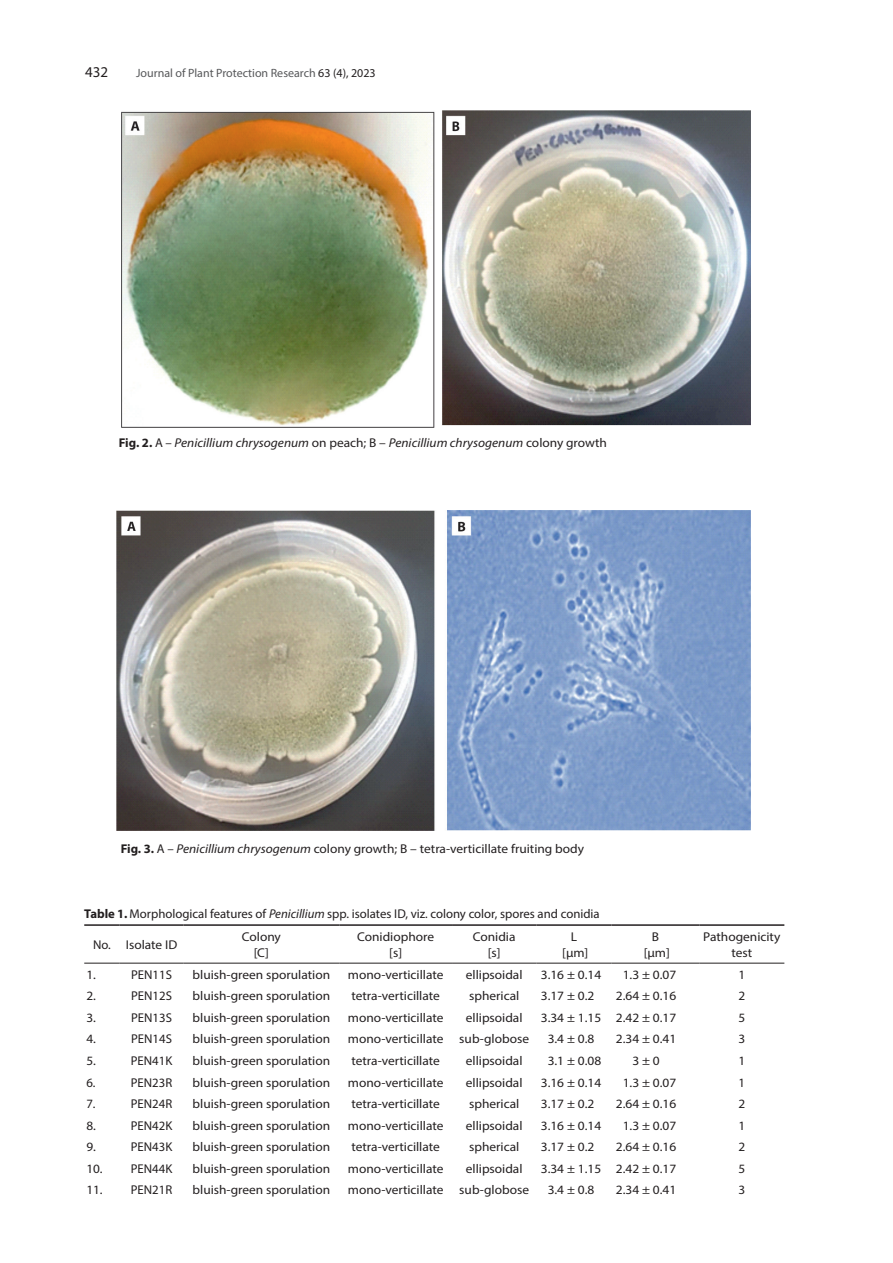
<style>
.page{position:relative;width:893px;height:1263px;background:#fff}
.page>*{position:absolute;margin:0;border:0;box-sizing:border-box;transform-origin:0 0}
.t1{font:15px "Myriad Pro";color:#231f20}
._00_Tabela{font:12.75px/16.5px "Myriad Pro";color:#231f20;text-align:center;scale:1.05 1}
._00_Tabela-2{font:12.75px "Myriad Pro";color:#231f20}
._00_Podpis{font:12.75px "Myriad Pro";color:#231f20}
._00_Podpis-2{font:italic 12.75px "Myriad Pro";color:#231f20;scale:1.05 1}
._00_Tabela-3{font:12.75px "Myriad Pro";color:#231f20;scale:1.04 1}
.t2{font:12px "Myriad Pro";color:#57585a}
.s1{color:#231f20}
.s2{font-weight:700;font-style:normal}
.s3{font-style:normal}
.s4{font-weight:700}
.s5{font-style:italic}
</style>
<div class="page">
<img style="left:122px;top:111px;width:628px;height:316px">
<img style="left:116px;top:511px;width:634px;height:319px">
<hr style="left:84px;top:924px;width:36px;height:2px;background:#231f20">
<hr style="left:120px;top:924px;width:63px;height:2px;background:#231f20">
<hr style="left:183px;top:924px;width:156px;height:2px;background:#231f20">
<hr style="left:339px;top:924px;width:113px;height:2px;background:#231f20">
<hr style="left:452px;top:924px;width:84px;height:2px;background:#231f20">
<hr style="left:536px;top:924px;width:75px;height:2px;background:#231f20">
<hr style="left:611px;top:924px;width:88px;height:2px;background:#231f20">
<hr style="left:699px;top:924px;width:85px;height:2px;background:#231f20">
<hr style="left:84px;top:963px;width:36px;height:1px;background:#231f20">
<hr style="left:120px;top:963px;width:63px;height:1px;background:#231f20">
<hr style="left:183px;top:963px;width:156px;height:1px;background:#231f20">
<hr style="left:339px;top:963px;width:113px;height:1px;background:#231f20">
<hr style="left:452px;top:963px;width:84px;height:1px;background:#231f20">
<hr style="left:536px;top:963px;width:75px;height:1px;background:#231f20">
<hr style="left:611px;top:963px;width:88px;height:1px;background:#231f20">
<hr style="left:699px;top:963px;width:85px;height:1px;background:#231f20">
<p class="t1" style="left:85px;top:63px;width:25px">432</p>
<p class="t2" style="left:136px;top:66px;width:241px">Journal of Plant Protection Research <span class="s1">63 (4), 2023</span></p>
<p class="_00_Podpis-2" style="left:119px;top:435px;width:466px"><span class="s2">Fig. 2.</span> <span class="s3">A –</span> Penicillium chrysogenum <span class="s3">on peach; B –</span> Penicillium chrysogenum <span class="s3">colony growth</span></p>
<p class="_00_Podpis" style="left:121px;top:841px;width:465px"><span class="s4">Fig. 3.</span> A – <span class="s5">Penicillium chrysogenum</span> colony growth; B – tetra-verticillate fruiting body</p>
<p class="_00_Tabela-2" style="left:84px;top:906px;width:517px"><span class="s4">Table 1.</span> Morphological features of <span class="s5">Penicillium</span> spp. isolates ID, viz<span class="s5">.</span> colony color, spores and conidia</p>
<p class="_00_Tabela-2" style="left:93px;top:937px;width:19px">No.</p>
<p class="_00_Tabela" style="left:126px;top:936px;width:50px">Isolate ID</p>
<p class="_00_Tabela" style="left:242px;top:928px;width:39px">Colony [C]</p>
<p class="_00_Tabela" style="left:357px;top:928px;width:75px">Conidiophore [s]</p>
<p class="_00_Tabela" style="left:473px;top:928px;width:42px">Conidia [s]</p>
<p class="_00_Tabela" style="left:562px;top:928px;width:26px">L [µm]</p>
<p class="_00_Tabela" style="left:644px;top:928px;width:26px">B [µm]</p>
<p class="_00_Tabela" style="left:703px;top:928px;width:75px">Pathogenicity test</p>
<p class="_00_Tabela-3" style="left:86px;top:966px;width:11px">1.</p>
<p class="_00_Tabela-2" style="left:131px;top:966px;width:42px">PEN11S</p>
<p class="_00_Tabela" style="left:193px;top:966px;width:133px">bluish-green sporulation</p>
<p class="_00_Tabela" style="left:348px;top:966px;width:93px">mono-verticillate</p>
<p class="_00_Tabela" style="left:466px;top:966px;width:56px">ellipsoidal</p>
<p class="_00_Tabela" style="left:541px;top:966px;width:59px">3.16 ± 0.14</p>
<p class="_00_Tabela" style="left:623px;top:966px;width:52px">1.3 ± 0.07</p>
<p class="_00_Tabela-3" style="left:738px;top:966px;width:8px">1</p>
<p class="_00_Tabela-3" style="left:86px;top:988px;width:11px">2.</p>
<p class="_00_Tabela-2" style="left:131px;top:988px;width:42px">PEN12S</p>
<p class="_00_Tabela" style="left:193px;top:987px;width:133px">bluish-green sporulation</p>
<p class="_00_Tabela" style="left:351px;top:987px;width:86px">tetra-verticillate</p>
<p class="_00_Tabela" style="left:469px;top:987px;width:49px">spherical</p>
<p class="_00_Tabela" style="left:541px;top:987px;width:52px">3.17 ± 0.2</p>
<p class="_00_Tabela" style="left:616px;top:987px;width:59px">2.64 ± 0.16</p>
<p class="_00_Tabela-3" style="left:738px;top:988px;width:8px">2</p>
<p class="_00_Tabela-3" style="left:86px;top:1010px;width:11px">3.</p>
<p class="_00_Tabela-2" style="left:131px;top:1010px;width:42px">PEN13S</p>
<p class="_00_Tabela" style="left:193px;top:1009px;width:133px">bluish-green sporulation</p>
<p class="_00_Tabela" style="left:348px;top:1009px;width:93px">mono-verticillate</p>
<p class="_00_Tabela" style="left:466px;top:1009px;width:56px">ellipsoidal</p>
<p class="_00_Tabela" style="left:541px;top:1009px;width:59px">3.34 ± 1.15</p>
<p class="_00_Tabela" style="left:616px;top:1009px;width:59px">2.42 ± 0.17</p>
<p class="_00_Tabela-3" style="left:738px;top:1010px;width:8px">5</p>
<p class="_00_Tabela-3" style="left:86px;top:1031px;width:11px">4.</p>
<p class="_00_Tabela-2" style="left:131px;top:1031px;width:42px">PEN14S</p>
<p class="_00_Tabela" style="left:193px;top:1031px;width:133px">bluish-green sporulation</p>
<p class="_00_Tabela" style="left:348px;top:1031px;width:93px">mono-verticillate</p>
<p class="_00_Tabela" style="left:459px;top:1031px;width:68px">sub-globose</p>
<p class="_00_Tabela" style="left:548px;top:1031px;width:46px">3.4 ± 0.8</p>
<p class="_00_Tabela" style="left:616px;top:1031px;width:59px">2.34 ± 0.41</p>
<p class="_00_Tabela-3" style="left:738px;top:1031px;width:8px">3</p>
<p class="_00_Tabela-3" style="left:86px;top:1053px;width:11px">5.</p>
<p class="_00_Tabela-2" style="left:131px;top:1053px;width:43px">PEN41K</p>
<p class="_00_Tabela" style="left:193px;top:1052px;width:133px">bluish-green sporulation</p>
<p class="_00_Tabela" style="left:351px;top:1052px;width:86px">tetra-verticillate</p>
<p class="_00_Tabela" style="left:466px;top:1052px;width:56px">ellipsoidal</p>
<p class="_00_Tabela" style="left:548px;top:1052px;width:52px">3.1 ± 0.08</p>
<p class="_00_Tabela" style="left:632px;top:1052px;width:28px">3 ± 0</p>
<p class="_00_Tabela-3" style="left:738px;top:1053px;width:8px">1</p>
<p class="_00_Tabela-2" style="left:86px;top:1074px;width:11px">6.</p>
<p class="_00_Tabela-2" style="left:131px;top:1074px;width:43px">PEN23R</p>
<p class="_00_Tabela" style="left:193px;top:1074px;width:133px">bluish-green sporulation</p>
<p class="_00_Tabela" style="left:348px;top:1074px;width:93px">mono-verticillate</p>
<p class="_00_Tabela" style="left:466px;top:1074px;width:56px">ellipsoidal</p>
<p class="_00_Tabela" style="left:541px;top:1074px;width:59px">3.16 ± 0.14</p>
<p class="_00_Tabela" style="left:623px;top:1074px;width:52px">1.3 ± 0.07</p>
<p class="_00_Tabela-2" style="left:739px;top:1074px;width:8px">1</p>
<p class="_00_Tabela-2" style="left:86px;top:1096px;width:11px">7.</p>
<p class="_00_Tabela-2" style="left:131px;top:1096px;width:43px">PEN24R</p>
<p class="_00_Tabela" style="left:193px;top:1095px;width:133px">bluish-green sporulation</p>
<p class="_00_Tabela" style="left:351px;top:1095px;width:86px">tetra-verticillate</p>
<p class="_00_Tabela" style="left:469px;top:1095px;width:49px">spherical</p>
<p class="_00_Tabela" style="left:541px;top:1095px;width:52px">3.17 ± 0.2</p>
<p class="_00_Tabela" style="left:616px;top:1095px;width:59px">2.64 ± 0.16</p>
<p class="_00_Tabela-3" style="left:738px;top:1096px;width:8px">2</p>
<p class="_00_Tabela-3" style="left:86px;top:1117px;width:11px">8.</p>
<p class="_00_Tabela-2" style="left:131px;top:1117px;width:43px">PEN42K</p>
<p class="_00_Tabela" style="left:193px;top:1117px;width:133px">bluish-green sporulation</p>
<p class="_00_Tabela" style="left:348px;top:1117px;width:93px">mono-verticillate</p>
<p class="_00_Tabela" style="left:466px;top:1117px;width:56px">ellipsoidal</p>
<p class="_00_Tabela" style="left:541px;top:1117px;width:59px">3.16 ± 0.14</p>
<p class="_00_Tabela" style="left:623px;top:1117px;width:52px">1.3 ± 0.07</p>
<p class="_00_Tabela-3" style="left:738px;top:1117px;width:8px">1</p>
<p class="_00_Tabela-3" style="left:86px;top:1139px;width:11px">9.</p>
<p class="_00_Tabela-2" style="left:131px;top:1139px;width:43px">PEN43K</p>
<p class="_00_Tabela" style="left:193px;top:1138px;width:133px">bluish-green sporulation</p>
<p class="_00_Tabela" style="left:351px;top:1138px;width:86px">tetra-verticillate</p>
<p class="_00_Tabela" style="left:469px;top:1138px;width:49px">spherical</p>
<p class="_00_Tabela" style="left:541px;top:1138px;width:52px">3.17 ± 0.2</p>
<p class="_00_Tabela" style="left:616px;top:1138px;width:59px">2.64 ± 0.16</p>
<p class="_00_Tabela-3" style="left:738px;top:1139px;width:8px">2</p>
<p class="_00_Tabela-3" style="left:86px;top:1161px;width:17px">10.</p>
<p class="_00_Tabela-2" style="left:131px;top:1161px;width:43px">PEN44K</p>
<p class="_00_Tabela" style="left:193px;top:1160px;width:133px">bluish-green sporulation</p>
<p class="_00_Tabela" style="left:348px;top:1160px;width:93px">mono-verticillate</p>
<p class="_00_Tabela" style="left:466px;top:1160px;width:56px">ellipsoidal</p>
<p class="_00_Tabela" style="left:541px;top:1160px;width:59px">3.34 ± 1.15</p>
<p class="_00_Tabela" style="left:616px;top:1160px;width:59px">2.42 ± 0.17</p>
<p class="_00_Tabela-3" style="left:738px;top:1161px;width:8px">5</p>
<p class="_00_Tabela-3" style="left:86px;top:1182px;width:17px">11.</p>
<p class="_00_Tabela-2" style="left:131px;top:1182px;width:43px">PEN21R</p>
<p class="_00_Tabela" style="left:193px;top:1181px;width:133px">bluish-green sporulation</p>
<p class="_00_Tabela" style="left:348px;top:1181px;width:93px">mono-verticillate</p>
<p class="_00_Tabela" style="left:459px;top:1181px;width:68px">sub-globose</p>
<p class="_00_Tabela" style="left:548px;top:1181px;width:46px">3.4 ± 0.8</p>
<p class="_00_Tabela" style="left:616px;top:1181px;width:59px">2.34 ± 0.41</p>
<p class="_00_Tabela-3" style="left:738px;top:1182px;width:8px">3</p>
</div>
